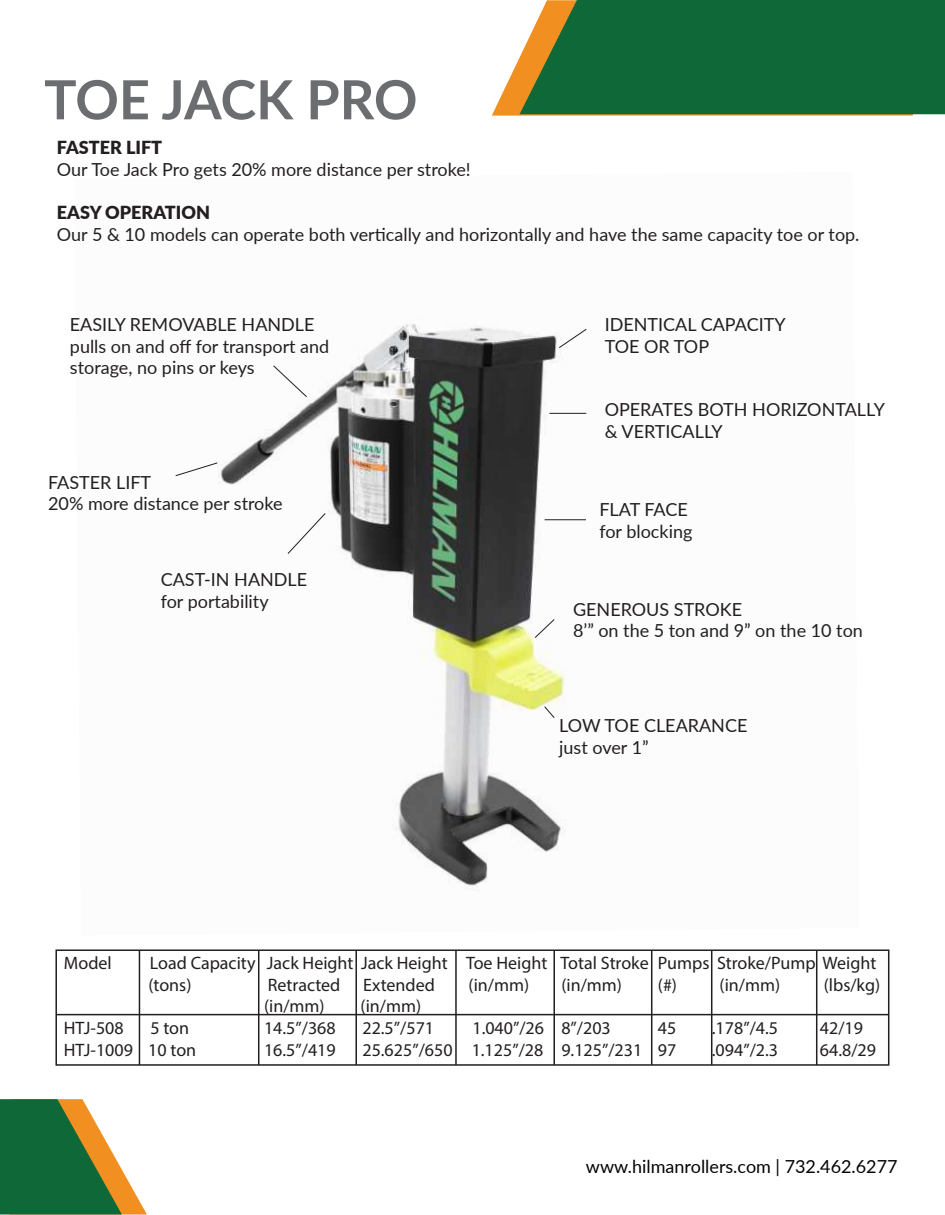
<style>
.page{position:relative;width:945px;height:1215px;background:#fff}
.page>*{position:absolute;margin:0;border:0;box-sizing:border-box;transform-origin:0 0}
.t1{font:700 54px "Lato";letter-spacing:-.01em;color:#6c6d70}
.t2{font:18px/21.6px "Lato";color:#231f20}
.t3{font:18px/21.6px "Myriad Pro";color:#231f20}
.t4{font:18px "Lato";color:#040503}
.t5{font:900 18px "Lato";color:#231f20}
</style>
<div class="page">
<img style="left:175px;top:323px;width:412px;height:563px">
<svg style="left:492px;top:57px;width:447px;height:59px"></svg>
<svg style="left:0;top:1099px;width:147px;height:116px"></svg>
<div style="left:520px;top:0;width:425px;height:114px;background:#0f6838"></div>
<svg style="left:55px;top:949px;width:835px;height:117px"></svg>
<hr style="left:56px;top:1014px;width:833px;height:1px;background:#231f20">
<hr style="left:816px;top:950px;width:1px;height:115px;background:#231f20">
<hr style="left:711px;top:950px;width:1px;height:115px;background:#231f20">
<hr style="left:651px;top:950px;width:1px;height:115px;background:#231f20">
<hr style="left:553px;top:950px;width:2px;height:115px;background:#231f20">
<hr style="left:455px;top:950px;width:2px;height:115px;background:#231f20">
<hr style="left:355px;top:950px;width:2px;height:115px;background:#231f20">
<hr style="left:258px;top:950px;width:1px;height:115px;background:#231f20">
<hr style="left:139px;top:950px;width:1px;height:115px;background:#231f20">
<svg style="left:535px;top:619px;width:19px;height:19px"></svg>
<svg style="left:545px;top:707px;width:9px;height:11px"></svg>
<svg style="left:288px;top:513px;width:37px;height:41px"></svg>
<svg style="left:559px;top:329px;width:27px;height:19px"></svg>
<svg style="left:274px;top:366px;width:33px;height:31px"></svg>
<svg style="left:176px;top:463px;width:41px;height:13px"></svg>
<h1 class="t1" style="left:44px;top:60px;width:375px">TOE JACK PRO</h1>
<p class="t5" style="left:57px;top:134px;width:107px">FASTER LIFT</p>
<p class="t2" style="left:57px;top:158px;width:415px">Our Toe Jack Pro gets 20% more distance per stroke!</p>
<p class="t5" style="left:57px;top:199px;width:155px">EASY OPERATION</p>
<p class="t2" style="left:57px;top:223px;width:804px">Our 5 &amp; 10 models can operate both vertically and horizontally and have the same capacity toe or top.</p>
<p class="t2" style="left:70px;top:313px;width:261px">EASILY REMOVABLE HANDLE pulls on and off for transport and storage, no pins or keys</p>
<p class="t2" style="left:48px;top:471px;width:236px">FASTER LIFT<br>20% more distance per stroke</p>
<p class="t2" style="left:161px;top:568px;width:148px">CAST-IN HANDLE for portability</p>
<p class="t2" style="left:605px;top:313px;width:182px">IDENTICAL CAPACITY<br>TOE OR TOP</p>
<p class="t2" style="left:605px;top:398px;width:282px">OPERATES BOTH HORIZONTALLY &amp; VERTICALLY</p>
<p class="t2" style="left:599px;top:498px;width:94px">FLAT FACE for blocking</p>
<p class="t2" style="left:573px;top:598px;width:291px">GENEROUS STROKE<br>8’” on the 5 ton and 9” on the 10 ton</p>
<p class="t2" style="left:559px;top:714px;width:190px">LOW TOE CLEARANCE just over 1”</p>
<p class="t3" style="left:64px;top:952px;width:49px">Model</p>
<p class="t3" style="left:148px;top:952px;width:729px">Load Capacity Jack Height Jack Height Toe Height Total Stroke Pumps Stroke/Pump Weight (tons)</p>
<p class="t3" style="left:268px;top:974px;width:74px">Retracted</p>
<p class="t3" style="left:363px;top:974px;width:73px">Extended</p>
<p class="t3" style="left:469px;top:974px;width:62px">(in/mm)</p>
<p class="t3" style="left:561px;top:974px;width:62px">(in/mm)</p>
<p class="t3" style="left:658px;top:974px;width:21px">(#)</p>
<p class="t3" style="left:720px;top:974px;width:62px">(in/mm)</p>
<p class="t3" style="left:824px;top:974px;width:58px">(lbs/kg)</p>
<p class="t3" style="left:264px;top:995px;width:62px">(in/mm)</p>
<p class="t3" style="left:361px;top:995px;width:62px">(in/mm)</p>
<p class="t3" style="left:64px;top:1017px;width:61px">HTJ-508</p>
<p class="t3" style="left:150px;top:1017px;width:40px">5 ton</p>
<p class="t3" style="left:264px;top:1017px;width:73px">14.5”/368</p>
<p class="t3" style="left:362px;top:1017px;width:73px">22.5”/571</p>
<p class="t3" style="left:472px;top:1017px;width:140px">1.040”/26 8”/203</p>
<p class="t3" style="left:658px;top:1017px;width:20px">45</p>
<p class="t3" style="left:712px;top:1017px;width:68px">.178”/4.5</p>
<p class="t3" style="left:820px;top:1017px;width:45px">42/19</p>
<p class="t3" style="left:64px;top:1039px;width:134px">HTJ-1009 10 ton</p>
<p class="t3" style="left:264px;top:1039px;width:73px">16.5”/419</p>
<p class="t3" style="left:362px;top:1039px;width:315px">25.625”/650 1.125”/28 9.125”/231 97</p>
<p class="t3" style="left:712px;top:1039px;width:68px">.094”/2.3</p>
<p class="t3" style="left:820px;top:1039px;width:58px">64.8/29</p>
<p class="t4" style="left:586px;top:1153px;width:313px">www.hilmanrollers.com | 732.462.6277</p>
</div>
